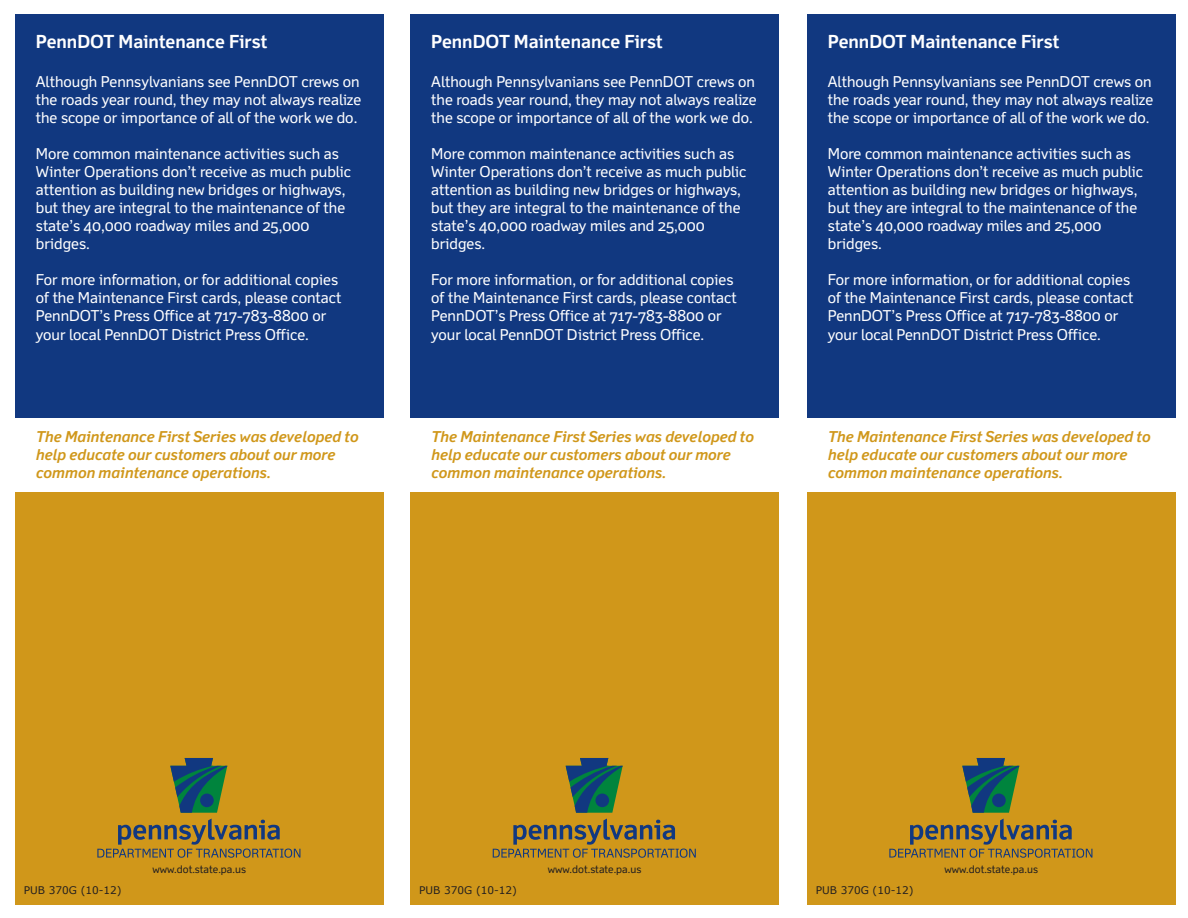
<style>
.page{position:relative;width:1188px;height:918px;background:#fff}
.page>*{position:absolute;margin:0;border:0;box-sizing:border-box;transform-origin:0 0}
.t1{font:700 18px "Felbridge";color:#fff}
.t2{font:15px/18px "Felbridge";color:#fff}
.t3{font:italic 700 15px/18px "Felbridge";color:#d0971a}
.t4{font:10.5px "Felbridge";color:#231f20}
.t5{font:10.5px "Verdana";color:#231f20}
</style>
<div class="page">
<div style="left:15px;top:434px;width:368px;height:470px;background:#d0971a"></div>
<div style="left:15px;top:14px;width:368px;height:470px;background:#113880"></div>
<svg style="left:97px;top:819px;width:203px;height:39px"></svg>
<svg style="left:170px;top:758px;width:57px;height:55px"></svg>
<div style="left:200px;top:794px;width:14px;height:13px;background:#113880;border-radius:50%"></div>
<div style="left:8px;top:418px;width:380px;height:74px;background:#fff"></div>
<div style="left:807px;top:434px;width:368px;height:470px;background:#d0971a"></div>
<div style="left:807px;top:14px;width:368px;height:470px;background:#113880"></div>
<svg style="left:889px;top:819px;width:203px;height:39px"></svg>
<svg style="left:962px;top:758px;width:57px;height:55px"></svg>
<div style="left:992px;top:794px;width:14px;height:13px;background:#113880;border-radius:50%"></div>
<div style="left:800px;top:418px;width:380px;height:74px;background:#fff"></div>
<div style="left:410px;top:434px;width:369px;height:470px;background:#d0971a"></div>
<div style="left:410px;top:14px;width:369px;height:470px;background:#113880"></div>
<svg style="left:493px;top:819px;width:203px;height:39px"></svg>
<svg style="left:566px;top:758px;width:57px;height:55px"></svg>
<div style="left:595px;top:794px;width:14px;height:13px;background:#113880;border-radius:50%"></div>
<div style="left:404px;top:418px;width:380px;height:74px;background:#fff"></div>
<p class="t1" style="left:36px;top:35px;width:233px">PennDOT Maintenance First</p>
<p class="t2" style="left:36px;top:74px;width:327px;text-align:justify">Although Pennsylvanians see PennDOT crews on the roads year round, they may not always realize the scope or importance of all of the work we do.</p>
<p class="t2" style="left:36px;top:146px;width:317px">More common maintenance activities such as Winter Operations don’t receive as much public attention as building new bridges or highways, but they are integral to the maintenance of the state’s 40,000 roadway miles and 25,000 bridges.</p>
<p class="t2" style="left:36px;top:272px;width:307px;line-height:18.5px">For more information, or for additional copies of the Maintenance First cards, please contact PennDOT’s Press Office at 717-783-8800 or your local PennDOT District Press Office.</p>
<p class="t3" style="left:36px;top:429px;width:324px">The Maintenance First Series was developed to help educate our customers about our more common maintenance operations.</p>
<p class="t1" style="left:431px;top:35px;width:233px">PennDOT Maintenance First</p>
<p class="t2" style="left:431px;top:74px;width:327px;text-align:justify">Although Pennsylvanians see PennDOT crews on the roads year round, they may not always realize the scope or importance of all of the work we do.</p>
<p class="t2" style="left:431px;top:146px;width:317px">More common maintenance activities such as Winter Operations don’t receive as much public attention as building new bridges or highways, but they are integral to the maintenance of the state’s 40,000 roadway miles and 25,000 bridges.</p>
<p class="t2" style="left:431px;top:272px;width:307px;line-height:18.5px">For more information, or for additional copies of the Maintenance First cards, please contact PennDOT’s Press Office at 717-783-8800 or your local PennDOT District Press Office.</p>
<p class="t3" style="left:431px;top:429px;width:324px">The Maintenance First Series was developed to help educate our customers about our more common maintenance operations.</p>
<p class="t1" style="left:828px;top:35px;width:233px">PennDOT Maintenance First</p>
<p class="t2" style="left:828px;top:74px;width:327px;text-align:justify">Although Pennsylvanians see PennDOT crews on the roads year round, they may not always realize the scope or importance of all of the work we do.</p>
<p class="t2" style="left:828px;top:146px;width:317px">More common maintenance activities such as Winter Operations don’t receive as much public attention as building new bridges or highways, but they are integral to the maintenance of the state’s 40,000 roadway miles and 25,000 bridges.</p>
<p class="t2" style="left:828px;top:272px;width:307px;line-height:18.5px">For more information, or for additional copies of the Maintenance First cards, please contact PennDOT’s Press Office at 717-783-8800 or your local PennDOT District Press Office.</p>
<p class="t3" style="left:828px;top:429px;width:324px">The Maintenance First Series was developed to help educate our customers about our more common maintenance operations.</p>
<p class="t5" style="left:24px;top:883px;width:99px">PUB 370G (10-12)</p>
<p class="t4" style="left:153px;top:866px;width:95px">www.dot.state.pa.us</p>
<p class="t5" style="left:419px;top:883px;width:99px">PUB 370G (10-12)</p>
<p class="t4" style="left:548px;top:866px;width:95px">www.dot.state.pa.us</p>
<p class="t5" style="left:816px;top:883px;width:99px">PUB 370G (10-12)</p>
<p class="t4" style="left:945px;top:866px;width:95px">www.dot.state.pa.us</p>
</div>
